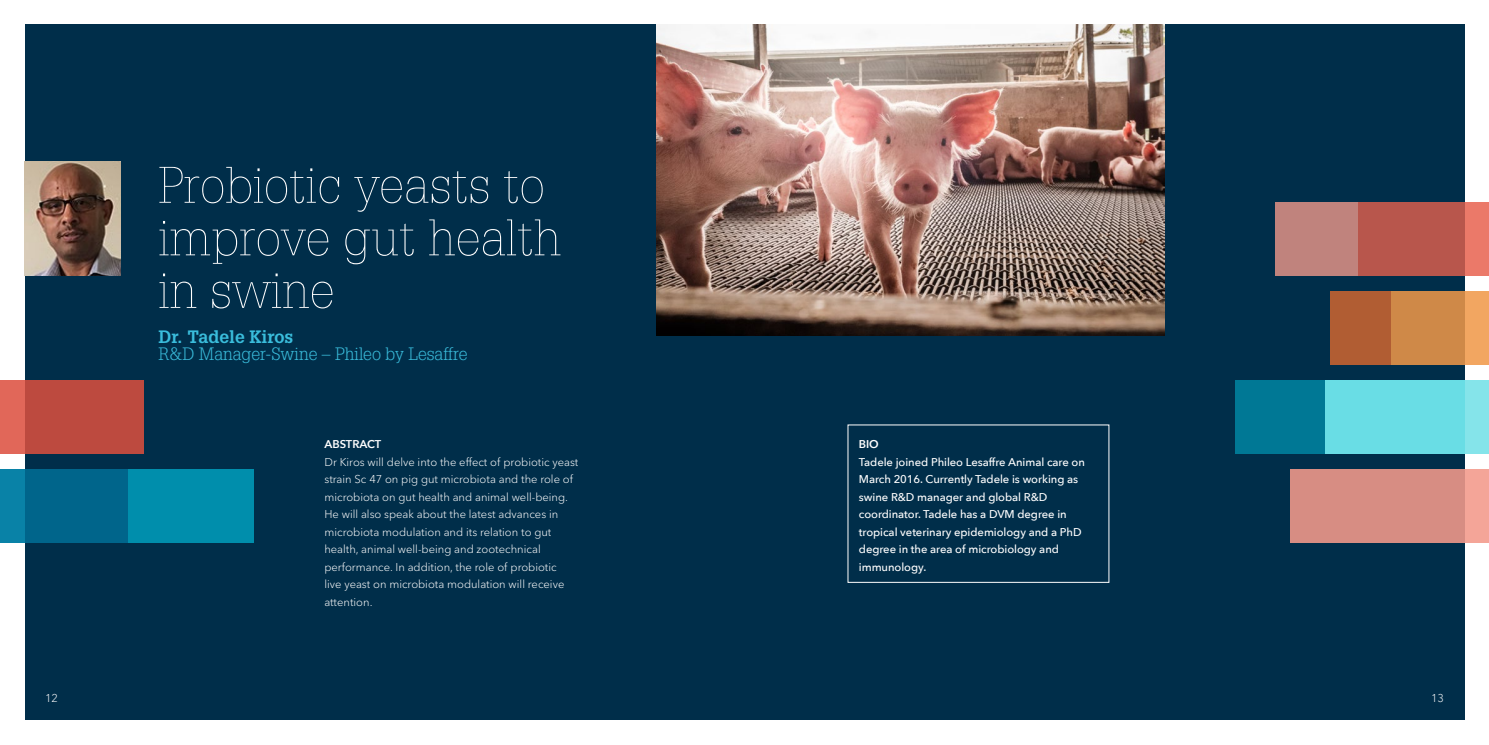
<style>
.page{position:relative;width:1489px;height:745px;background:#fff}
.page>*{position:absolute;margin:0;border:0;box-sizing:border-box;transform-origin:0 0}
.t1{font:100 50px/52.5px "Glypha";color:#fff}
.t2{font:300 17.5px "Glypha";color:#3abddc}
.t3{font:700 17.5px "Glypha";color:#3abddc}
.t4{font:300 11.25px/17.5px "Avenir Next LT Pro";color:#fff}
.t5{font:500 11.25px/17.5px "Avenir Next";letter-spacing:-.005em;color:#fff}
.t6{font:600 11.25px "Avenir Next";letter-spacing:-.005em;color:#fff}
</style>
<div class="page">
<div style="left:25px;top:25px;width:1438px;height:694px;background:#002e4a"></div>
<img style="left:25px;top:162px;width:95px;height:114px">
<img style="left:656px;top:25px;width:508px;height:310px">
<div style="left:1274px;top:202px;width:214px;height:74px;background:#c0837d"></div>
<svg style="left:1358px;top:202px;width:130px;height:74px;background:#c05b50"></svg>
<svg style="left:1290px;top:469px;width:198px;height:73px;background:#da8f85"></svg>
<div style="left:1330px;top:290px;width:158px;height:74px;background:#b15d33"></div>
<svg style="left:1390px;top:290px;width:98px;height:74px;background:#d48e4e"></svg>
<div style="left:1234px;top:380px;width:254px;height:74px;background:#007895"></div>
<svg style="left:1325px;top:380px;width:163px;height:74px;background:#6cdde5"></svg>
<div style="left:0;top:468px;width:254px;height:74px;background:#008eac"></div>
<svg style="left:0;top:468px;width:128px;height:74px;fill:#00658b"></svg>
<svg style="left:0;top:380px;width:143px;height:73px;background:#c34f43"></svg>
<h1 class="t1" style="left:158px;top:159px;width:404px">Probiotic yeasts to improve gut health in swine</h1>
<h2 class="t3" style="left:158px;top:325px;width:136px">Dr. Tadele Kiros</h2>
<h2 class="t2" style="left:158px;top:344px;width:311px">R&amp;D Manager-Swine – Phileo by Lesaffre</h2>
<p class="t6" style="left:324px;top:434px;width:58px">ABSTRACT</p>
<p class="t4" style="left:324px;top:452px;width:255px">Dr Kiros will delve into the effect of probiotic yeast strain Sc 47 on pig gut microbiota and the role of microbiota on gut health and animal well-being.<br>He will also speak about the latest advances in microbiota modulation and its relation to gut health, animal well-being and zootechnical performance. In addition, the role of probiotic<br>live yeast on microbiota modulation will receive attention.</p>
<p class="t6" style="left:858px;top:434px;width:21px">BIO</p>
<p class="t5" style="left:858px;top:452px;width:227px">Tadele joined Phileo Lesaffre Animal care on March 2016. Currently Tadele is working as swine R&amp;D manager and global R&amp;D coordinator. Tadele has a DVM degree in tropical veterinary epidemiology and a PhD degree in the area of microbiology and immunology.</p>
<p class="t4" style="left:45px;top:689px;width:14px">12</p>
<p class="t4" style="left:1430px;top:689px;width:14px">13</p>
</div>
